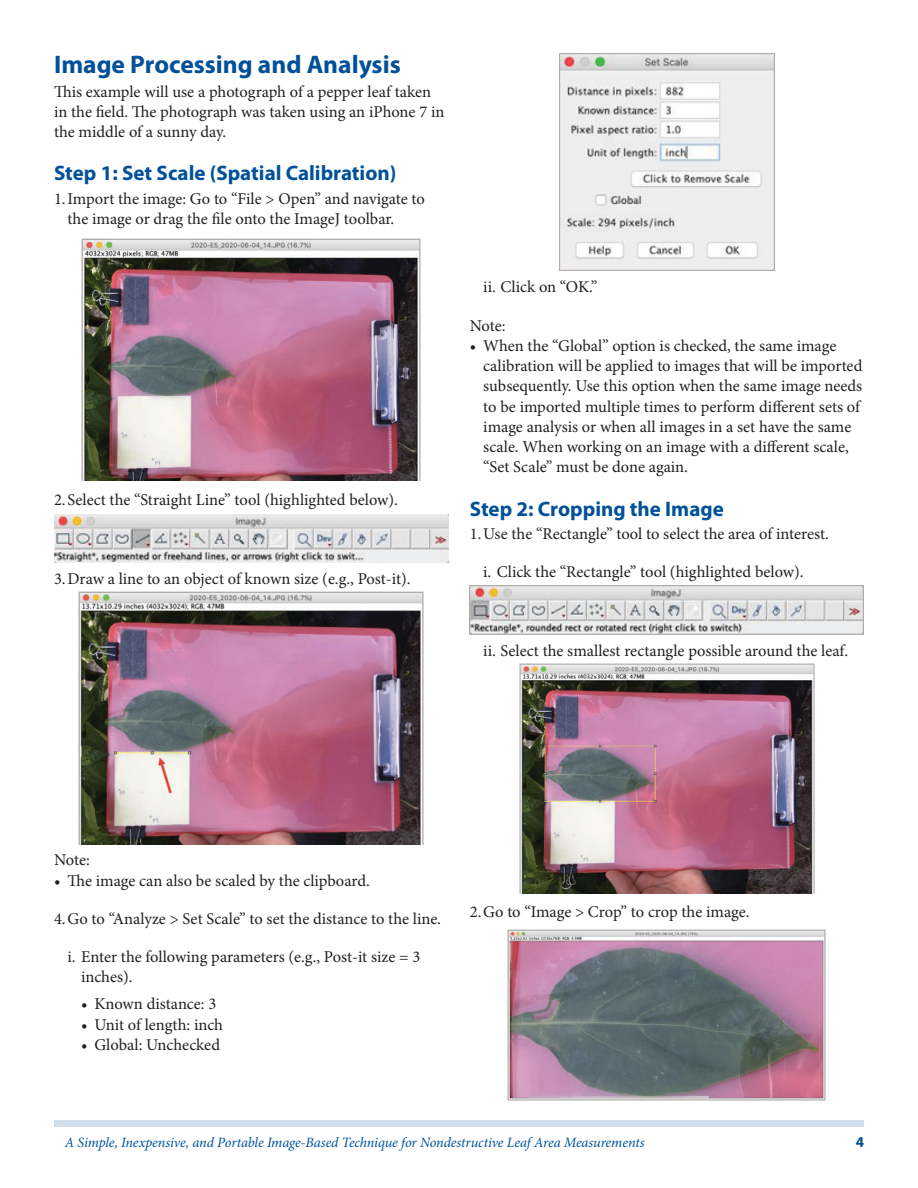
<style>
.page{position:relative;width:918px;height:1188px;background:#fff}
.page>*{position:absolute;margin:0;border:0;box-sizing:border-box;transform-origin:0 0}
.SectionHeading0{font:700 25.5px "Myriad Pro";color:#01519a}
.SectionHeading1{font:700 21px "Myriad Pro";color:#01519a}
.Paragraph{font:16.5px/20.2px "Minion Pro";color:#231f20}
.BlockParagraph{font:16.5px "Minion Pro";letter-spacing:-.01em;color:#231f20}
.t1{font:700 15px "Myriad Pro";color:#01519a}
.RunningTitleItalics{font:italic 14.25px "Minion Pro";letter-spacing:-.01em;color:#01519a}
</style>
<div class="page">
<div style="left:54px;top:1120px;width:810px;height:7px;background:#d0deeb"></div>
<img style="left:82px;top:239px;width:338px;height:242px">
<img style="left:54px;top:515px;width:394px;height:48px">
<img style="left:78px;top:592px;width:346px;height:253px">
<img style="left:560px;top:54px;width:214px;height:217px">
<img style="left:470px;top:586px;width:394px;height:49px">
<img style="left:519px;top:663px;width:296px;height:230px">
<img style="left:508px;top:930px;width:318px;height:171px">
<p class="SectionHeading0" style="left:54px;top:48px;width:348px">Image Processing and Analysis</p>
<p class="Paragraph" style="left:54px;top:81px;width:392px">This example will use a photograph of a pepper leaf taken in the field. The photograph was taken using an iPhone 7 in the middle of a sunny day.</p>
<p class="SectionHeading1" style="left:54px;top:160px;width:344px">Step 1: Set Scale (Spatial Calibration)</p>
<p class="Paragraph" style="left:68px;top:188px;width:359px;text-indent:-14px">1.Import the image: Go to “File &gt; Open” and navigate to the image or drag the file onto the ImageJ toolbar.</p>
<p class="Paragraph" style="left:54px;top:490px;width:346px">2.Select the “Straight Line” tool (highlighted below).</p>
<p class="Paragraph" style="left:54px;top:569px;width:358px">3.Draw a line to an object of known size (e.g., Post-it).</p>
<p class="Paragraph" style="left:483px;top:277px;width:116px">ii. Click on “OK.”</p>
<p class="BlockParagraph" style="left:470px;top:314px;width:37px">Note:</p>
<p class="Paragraph" style="left:483px;top:336px;width:381px;text-indent:-14px">• When the “Global” option is checked, the same image calibration will be applied to images that will be imported subsequently. Use this option when the same image needs to be imported multiple times to perform different sets of image analysis or when all images in a set have the same scale. When working on an image with a different scale, “Set Scale” must be done again.</p>
<p class="SectionHeading1" style="left:470px;top:495px;width:256px">Step 2: Cropping the Image</p>
<p class="Paragraph" style="left:470px;top:524px;width:361px">1.Use the “Rectangle” tool to select the area of interest.</p>
<p class="Paragraph" style="left:483px;top:562px;width:322px">i. Click the “Rectangle” tool (highlighted below).</p>
<p class="Paragraph" style="left:483px;top:641px;width:366px">ii. Select the smallest rectangle possible around the leaf.</p>
<p class="BlockParagraph" style="left:54px;top:849px;width:37px">Note:</p>
<p class="Paragraph" style="left:54px;top:870px;width:317px">• The image can also be scaled by the clipboard.</p>
<p class="Paragraph" style="left:54px;top:908px;width:389px">4.Go to “Analyze &gt; Set Scale” to set the distance to the line.</p>
<p class="Paragraph" style="left:81px;top:947px;width:341px;text-indent:-14px">i. Enter the following parameters (e.g., Post-it size = 3 inches).</p>
<p class="Paragraph" style="left:81px;top:994px;width:137px">• Known distance: 3</p>
<p class="Paragraph" style="left:81px;top:1014px;width:144px">• Unit of length: inch</p>
<p class="Paragraph" style="left:81px;top:1034px;width:141px">• Global: Unchecked</p>
<p class="Paragraph" style="left:470px;top:902px;width:281px">2.Go to “Image &gt; Crop” to crop the image.</p>
<p class="RunningTitleItalics" style="left:65px;top:1133px;width:581px">A Simple, Inexpensive, and Portable Image-Based Technique for Nondestructive Leaf Area Measurements</p>
<p class="t1" style="left:856px;top:1133px;width:10px">4</p>
</div>
